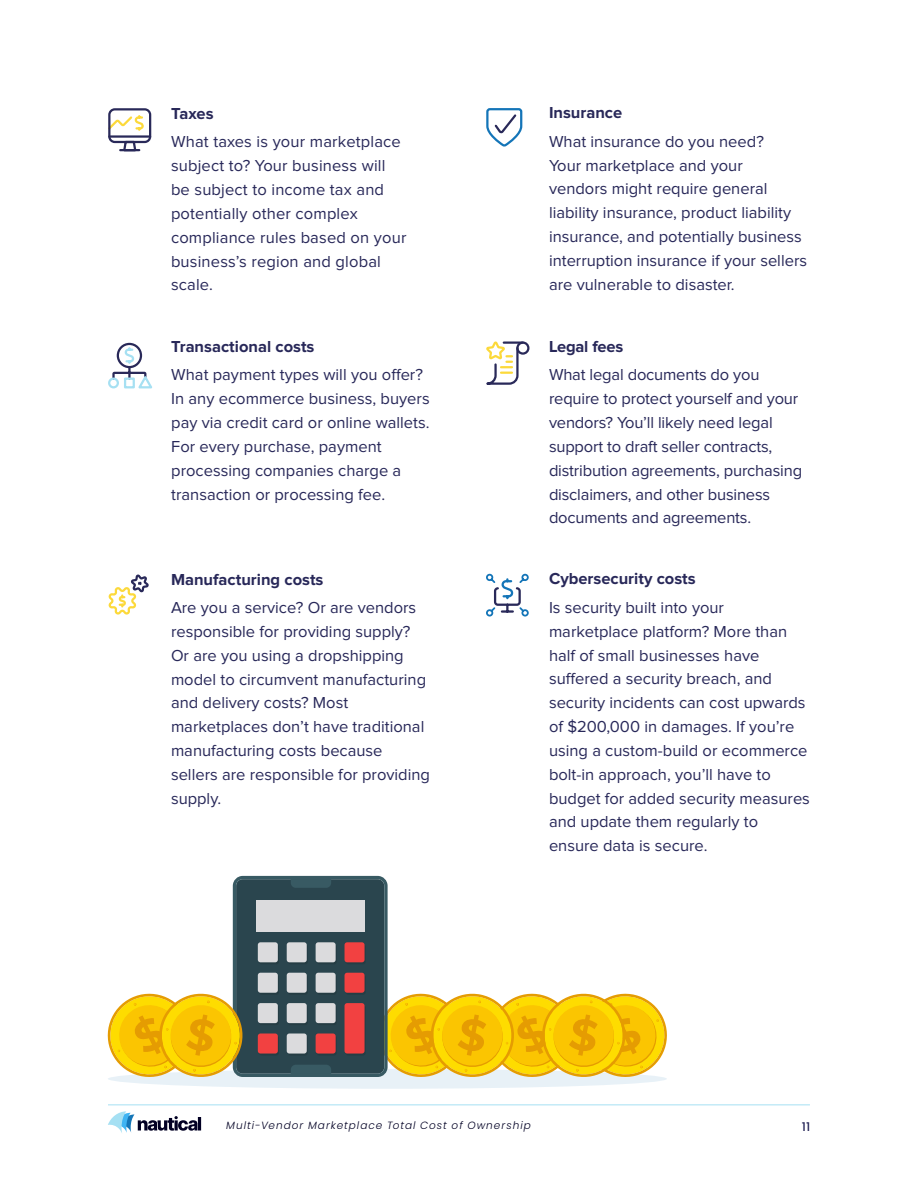
<style>
.page{position:relative;width:918px;height:1188px;background:#fff}
.page>*{position:absolute;margin:0;border:0;box-sizing:border-box;transform-origin:0 0}
.t1{font:16.5px/23.9px "Proxima Nova";color:#282859}
.t2{font:700 16.5px "Proxima Nova";color:#282859}
.t3{font:500 12px "Poppins";color:#282859}
.t4{font:italic 300 10.5px "Poppins";letter-spacing:.095em;color:#020024}
</style>
<div class="page">
<hr style="left:108px;top:1104px;width:702px;height:1px;background:#a5e0f3">
<svg style="left:108px;top:1111px;width:93px;height:22px"></svg>
<svg style="left:486px;top:108px;width:37px;height:39px"></svg>
<svg style="left:486px;top:573px;width:43px;height:44px"></svg>
<div style="left:516px;top:341px;width:13px;height:14px;border:2px solid #292959;border-radius:50%"></div>
<svg style="left:486px;top:341px;width:39px;height:44px"></svg>
<svg style="left:108px;top:108px;width:44px;height:44px"></svg>
<hr style="left:109px;top:135px;width:41px;height:3px;background:#292959">
<div style="left:117px;top:343px;width:25px;height:25px;border:2px solid #292959;border-radius:50%"></div>
<svg style="left:108px;top:346px;width:44px;height:43px"></svg>
<svg style="left:108px;top:574px;width:41px;height:41px"></svg>
<div style="left:108px;top:1069px;width:559px;height:20px;background:#e8f1f7;border-radius:50%"></div>
<svg style="left:108px;top:876px;width:559px;height:207px"></svg>
<p class="t2" style="left:171px;top:106px;width:44px">Taxes</p>
<p class="t1" style="left:171px;top:131px;width:237px">What taxes is your marketplace subject to? Your business will be subject to income tax and potentially other complex compliance rules based on your business’s region and global scale.</p>
<p class="t2" style="left:171px;top:339px;width:145px">Transactional costs</p>
<p class="t1" style="left:171px;top:364px;width:260px">What payment types will you offer?<br>In any ecommerce business, buyers pay via credit card or online wallets.<br>For every purchase, payment processing companies charge a transaction or processing fee.</p>
<p class="t2" style="left:171px;top:572px;width:154px">Manufacturing costs</p>
<p class="t1" style="left:171px;top:596px;width:261px">Are you a service? Or are vendors responsible for providing supply?<br>Or are you using a dropshipping model to circumvent manufacturing and delivery costs? Most marketplaces don’t have traditional manufacturing costs because sellers are responsible for providing supply.</p>
<p class="t2" style="left:549px;top:105px;width:75px">Insurance</p>
<p class="t1" style="left:549px;top:130px;width:260px">What insurance do you need?<br>Your marketplace and your<br>vendors might require general liability insurance, product liability insurance, and potentially business interruption insurance if your sellers are vulnerable to disaster.</p>
<p class="t2" style="left:549px;top:339px;width:76px">Legal fees</p>
<p class="t1" style="left:549px;top:364px;width:255px">What legal documents do you require to protect yourself and your vendors? You’ll likely need legal support to draft seller contracts, distribution agreements, purchasing disclaimers, and other business documents and agreements.</p>
<p class="t2" style="left:549px;top:571px;width:148px">Cybersecurity costs</p>
<p class="t1" style="left:549px;top:596px;width:262px">Is security built into your marketplace platform? More than half of small businesses have suffered a security breach, and security incidents can cost upwards of $200,000 in damages. If you’re using a custom-build or ecommerce bolt-in approach, you’ll have to budget for added security measures and update them regularly to ensure data is secure.</p>
<p class="t4" style="left:226px;top:1119px;width:306px">Multi-Vendor Marketplace Total Cost of Ownership</p>
<p class="t3" style="left:802px;top:1120px;width:10px">11</p>
</div>
